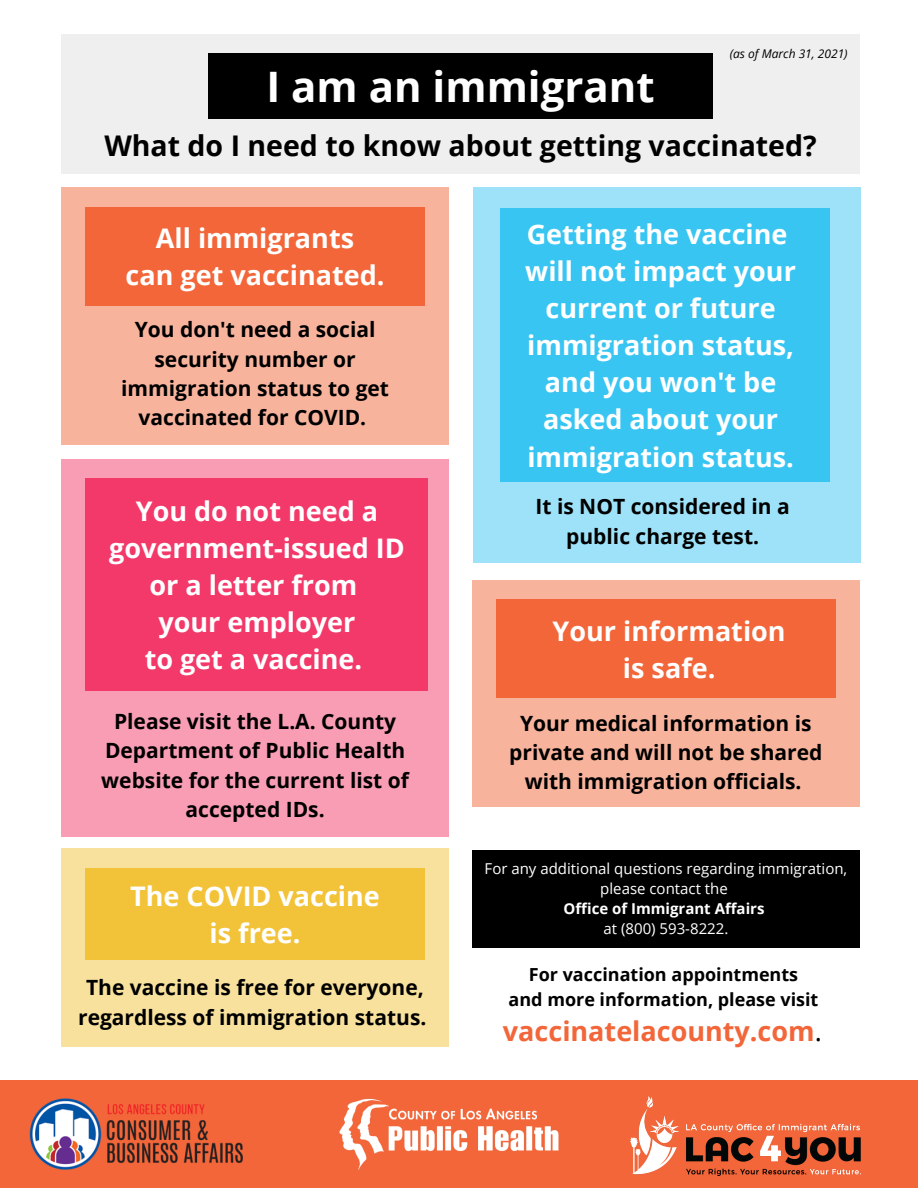
<style>
.page{position:relative;width:918px;height:1188px;background:#fff}
.page>*{position:absolute;margin:0;border:0;box-sizing:border-box;transform-origin:0 0}
.t1{font:700 42px "Open Sans";color:#fff}
.t2{font:700 28.5px "Open Sans";color:#000}
.t3{font:700 27px/37.2px "Open Sans";color:#fff;text-align:center}
.t4{font:700 27px "Open Sans";color:#f26639}
.t5{font:700 21px/29.2px "Open Sans";color:#000;text-align:center}
.t6{font:700 18px "Open Sans";color:#000}
.t7{font:15px/20.2px "Open Sans";color:#fff;text-align:center}
.t8{font:700 15px "Open Sans";color:#fff}
.t9{font:italic 12px "Open Sans";color:#000}
.s1{font-weight:400;color:#000}
</style>
<div class="page">
<div style="left:0;top:1080px;width:918px;height:108px;background:#f26639"></div>
<img style="left:29px;top:1098px;width:214px;height:72px">
<img style="left:631px;top:1096px;width:229px;height:79px">
<img style="left:340px;top:1098px;width:218px;height:72px">
<div style="left:61px;top:35px;width:799px;height:139px;background:#efefef"></div>
<div style="left:208px;top:54px;width:505px;height:65px;background:#000"></div>
<div style="left:61px;top:187px;width:388px;height:258px;background:#f8b39d"></div>
<div style="left:85px;top:207px;width:340px;height:98px;background:#f26639"></div>
<div style="left:61px;top:848px;width:387px;height:199px;background:#f8e19d"></div>
<div style="left:85px;top:868px;width:340px;height:91px;background:#f2c339"></div>
<div style="left:472px;top:850px;width:388px;height:97px;background:#000"></div>
<div style="left:473px;top:187px;width:388px;height:375px;background:#9de2f8"></div>
<div style="left:501px;top:208px;width:329px;height:274px;background:#39c5f2"></div>
<div style="left:472px;top:580px;width:387px;height:227px;background:#f8b39d"></div>
<div style="left:496px;top:600px;width:340px;height:98px;background:#f26639"></div>
<div style="left:61px;top:459px;width:388px;height:378px;background:#f89db4"></div>
<div style="left:86px;top:478px;width:342px;height:213px;background:#f23969"></div>
<p class="t1" style="left:266px;top:57px;width:390px">I am an immigrant</p>
<p class="t9" style="left:730px;top:45px;width:119px">(as of March 31, 2021)</p>
<p class="t2" style="left:104px;top:125px;width:714px">What do I need to know about getting vaccinated?</p>
<p class="t3" style="left:156px;top:219px;width:200px">All immigrants</p>
<p class="t3" style="left:126px;top:256px;width:260px">can get vaccinated.</p>
<p class="t5" style="left:121px;top:315px;width:269px">You don't need a social security number or immigration status to get vaccinated for COVID.</p>
<p class="t3" style="left:109px;top:492px;width:297px">You do not need a government-issued ID or a letter from</p>
<p class="t3" style="left:158px;top:603px;width:198px">your employer</p>
<p class="t3" style="left:145px;top:640px;width:219px">to get a vaccine.</p>
<p class="t5" style="left:101px;top:706px;width:309px">Please visit the L.A. County<br>Department of Public Health website for the current list of accepted IDs.</p>
<p class="t3" style="left:130px;top:877px;width:251px">The COVID vaccine</p>
<p class="t3" style="left:210px;top:914px;width:92px">is free.</p>
<p class="t5" style="left:78px;top:973px;width:350px">The vaccine is free for everyone, regardless of immigration status.</p>
<p class="t3" style="left:527px;top:215px;width:262px">Getting the vaccine</p>
<p class="t3" style="left:525px;top:252px;width:272px">will not impact your current or future immigration status, and you won't be asked about your immigration status.</p>
<p class="t5" style="left:536px;top:492px;width:256px">It is NOT considered in a</p>
<p class="t5" style="left:566px;top:521px;width:194px">public charge test.</p>
<p class="t3" style="left:553px;top:612px;width:235px">Your information</p>
<p class="t3" style="left:623px;top:649px;width:94px">is safe.</p>
<p class="t5" style="left:509px;top:708px;width:315px">Your medical information is private and will not be shared with immigration officials.</p>
<p class="t7" style="left:485px;top:858px;width:364px">For any additional questions regarding immigration, please contact the</p>
<p class="t8" style="left:564px;top:898px;width:203px">Office of Immigrant Affairs</p>
<p class="t7" style="left:604px;top:918px;width:126px">at (800) 593-8222.</p>
<p class="t6" style="left:529px;top:962px;width:271px">For vaccination appointments</p>
<p class="t6" style="left:509px;top:987px;width:311px">and more information, please visit</p>
<p class="t4" style="left:503px;top:1012px;width:321px">vaccinatelacounty.com<span class="s1">.</span></p>
</div>
